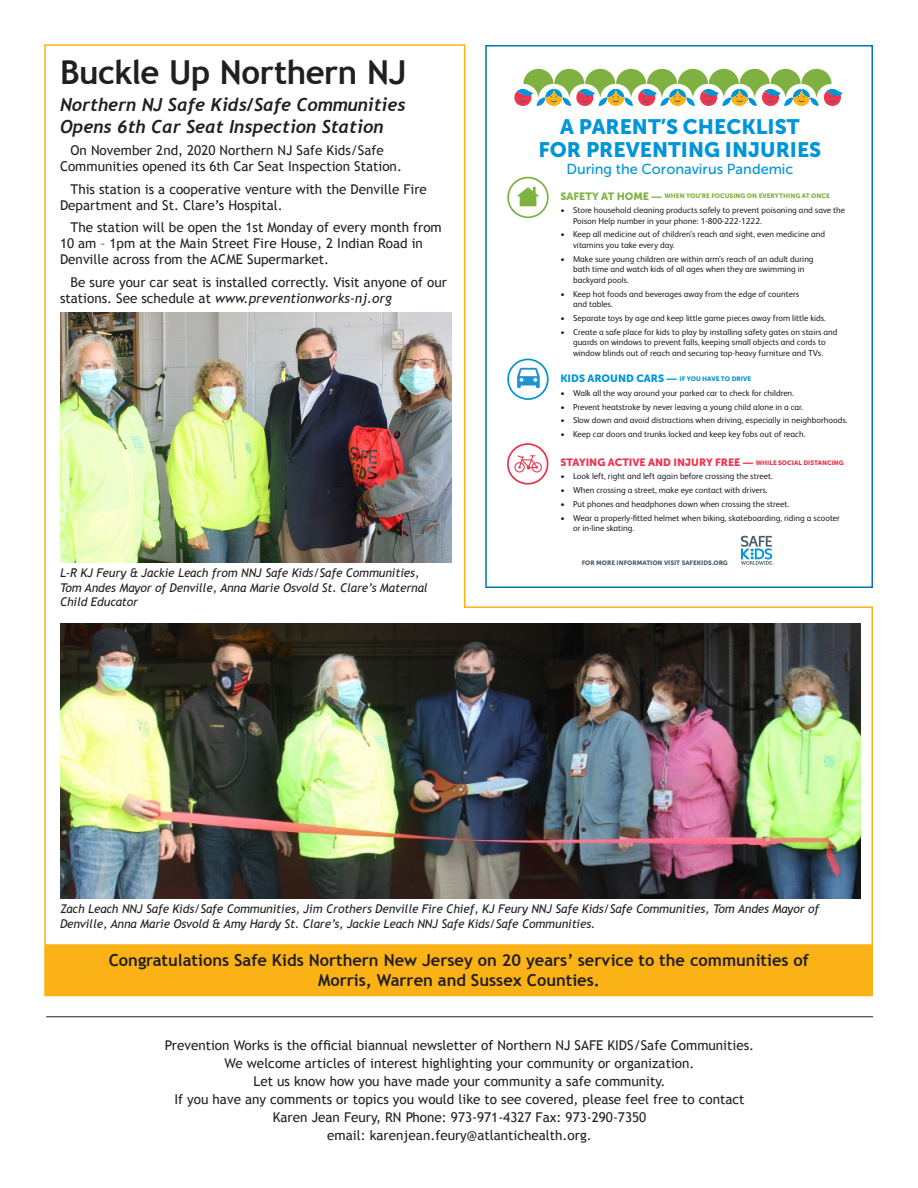
<style>
.page{position:relative;width:918px;height:1188px;background:#fff}
.page>*{position:absolute;margin:0;border:0;box-sizing:border-box;transform-origin:0 0}
.t2{font:700 33px "Trebuchet MS";letter-spacing:-.015em;color:#231f20}
.t1{font:20.85px/22.5px "Museo Sans 900";color:#0095d9;text-align:center}
.t2-2{font:italic 700 18px/21.6px "Trebuchet";color:#231f20}
.t2-3{font:700 16.5px/19.8px "Trebuchet MS";color:#231f20;text-align:center}
.None-2{font:14.4px "Museo Sans 500";color:#0095d9}
.t2-4{font:13.5px/16.2px "Trebuchet MS";color:#231f20}
.t2-5{font:italic 12px/14.4px "Trebuchet MS";letter-spacing:-.01em;color:#231f20}
.t3{font:10.5px "Museo Sans 900";color:#ee324d}
.t4{font:8.7px/10.5px "FS Albert Pro";color:#231f20}
.t5{font:6.45px "Museo Sans 900";color:#7db241}
.t6{font:6.45px "Museo Sans 900";color:#0095d9}
.t7{font:6.3px "Museo Sans 900";color:#4c606a}
.s1{font-style:italic}
.s2{font-size:10.5px}
.s3{font-family:"FS Albert Pro";font-weight:700;font-style:italic;font-size:10.5px}
.s4{font-family:"FS Albert Pro";font-weight:700;font-style:italic}
.s5{font-size:6.45px}
</style>
<div class="page">
<hr style="left:46px;top:1016px;width:827px;height:1px;background:#231f20">
<img style="left:44px;top:44px;width:829px;height:953px">
<p class="t2" style="left:60px;top:51px;width:348px">Buckle Up Northern NJ</p>
<p class="t2-2" style="left:60px;top:94px;width:347px">Northern NJ Safe Kids/Safe Communities<br>Opens 6th Car Seat Inspection Station</p>
<p class="t2-4" style="left:60px;top:142px;width:343px;text-align:center">On November 2nd, 2020 Northern NJ Safe Kids/Safe<br>Communities opened its 6th Car Seat Inspection Station.</p>
<p class="t2-4" style="left:60px;top:181px;width:368px;text-indent:10px">This station is a cooperative venture with the Denville Fire<br>Department and St. Clare’s Hospital.</p>
<p class="t2-4" style="left:60px;top:219px;width:383px;text-indent:10px">The station will be open the 1st Monday of every month from<br>10 am – 1pm at the Main Street Fire House, 2 Indian Road in<br>Denville across from the ACME Supermarket.</p>
<p class="t2-4" style="left:60px;top:274px;width:388px;text-indent:10px">Be sure your car seat is installed correctly. Visit anyone of our stations. See schedule at <span class="s1">www.preventionworks-nj.org</span></p>
<p class="t2-5" style="left:60px;top:566px;width:369px">L-R KJ Feury &amp; Jackie Leach from NNJ Safe Kids/Safe Communities,<br>Tom Andes Mayor of Denville, Anna Marie Osvold St. Clare’s Maternal<br>Child Educator</p>
<p class="t1" style="left:539px;top:115px;width:284px">A PARENT’S CHECKLIST<br>FOR PREVENTING INJURIES</p>
<p class="None-2" style="left:566px;top:161px;width:229px">During the Coronavirus Pandemic</p>
<p class="t5" style="left:560px;top:192px;width:271px"><span class="s2">SAFETY AT HOME</span> <span class="s3">—</span> WHEN YOU’RE FOCUSING ON EVERYTHING AT ONCE</p>
<p class="t4" style="left:573px;top:204px;width:274px;text-indent:-13px">• Store household cleaning products safely to prevent poisoning and save the<br>Poison Help number in your phone: 1-800-222-1222.</p>
<p class="t4" style="left:573px;top:228px;width:253px;text-indent:-13px">• Keep all medicine out of children’s reach and sight, even medicine and vitamins you take every day.</p>
<p class="t4" style="left:573px;top:253px;width:242px;text-indent:-13px">• Make sure young children are within arm’s reach of an adult during bath time and watch kids of all ages when they are swimming in backyard pools.</p>
<p class="t4" style="left:573px;top:288px;width:228px;text-indent:-13px">• Keep hot foods and beverages away from the edge of counters and tables.</p>
<p class="t4" style="left:560px;top:312px;width:267px">• Separate toys by age and keep little game pieces away from little kids.</p>
<p class="t4" style="left:560px;top:326px;width:279px;text-align:center">• Create a safe place for kids to play by installing safety gates on stairs and guards on windows to prevent falls, keeping small objects and cords to window blinds out of reach and securing top-heavy furniture and TVs.</p>
<p class="t6" style="left:560px;top:375px;width:192px"><span class="s2">KIDS AROUND CARS</span> <span class="s3">—</span> IF YOU HAVE TO DRIVE</p>
<p class="t4" style="left:560px;top:387px;width:235px">• Walk all the way around your parked car to check for children.</p>
<p class="t4" style="left:560px;top:401px;width:245px">• Prevent heatstroke by never leaving a young child alone in a car.</p>
<p class="t4" style="left:560px;top:414px;width:289px">• Slow down and avoid distractions when driving, especially in neighborhoods.</p>
<p class="t4" style="left:560px;top:428px;width:247px">• Keep car doors and trunks locked and keep key fobs out of reach.</p>
<p class="t3" style="left:560px;top:456px;width:285px">STAYING ACTIVE AND INJURY FREE <span class="s4">—</span> <span class="s5">WHILE SOCIAL DISTANCING</span></p>
<p class="t4" style="left:560px;top:471px;width:214px">• Look left, right and left again before crossing the street.</p>
<p class="t4" style="left:560px;top:484px;width:209px">• When crossing a street, make eye contact with drivers.</p>
<p class="t4" style="left:560px;top:498px;width:230px">• Put phones and headphones down when crossing the street.</p>
<p class="t4" style="left:573px;top:512px;width:268px;text-indent:-13px">• Wear a properly-fitted helmet when biking, skateboarding, riding a scooter or in-line skating.</p>
<p class="t7" style="left:582px;top:560px;width:148px">FOR MORE INFORMATION VISIT SAFEKIDS.ORG</p>
<p class="t2-5" style="left:60px;top:902px;width:761px">Zach Leach NNJ Safe Kids/Safe Communities, Jim Crothers Denville Fire Chief, KJ Feury NNJ Safe Kids/Safe Communities, Tom Andes Mayor of<br>Denville, Anna Marie Osvold &amp; Amy Hardy St. Clare’s, Jackie Leach NNJ Safe Kids/Safe Communities.</p>
<p class="t2-3" style="left:109px;top:951px;width:702px">Congratulations Safe Kids Northern New Jersey on 20 years’ service to the communities of<br>Morris, Warren and Sussex Counties.</p>
<p class="t2-4" style="left:165px;top:1038px;width:591px">Prevention Works is the official biannual newsletter of Northern NJ SAFE KIDS/Safe Communities.</p>
<p class="t2-4" style="left:225px;top:1056px;width:471px">We welcome articles of interest highlighting your community or organization.</p>
<p class="t2-4" style="left:254px;top:1074px;width:413px">Let us know how you have made your community a safe community.</p>
<p class="t2-4" style="left:174px;top:1092px;width:572px">If you have any comments or topics you would like to see covered, please feel free to contact</p>
<p class="t2-4" style="left:273px;top:1109px;width:375px;line-height:18px;text-align:center">Karen Jean Feury, RN Phone: 973-971-4327 Fax: 973-290-7350 email: karenjean.feury@atlantichealth.org.</p>
</div>
